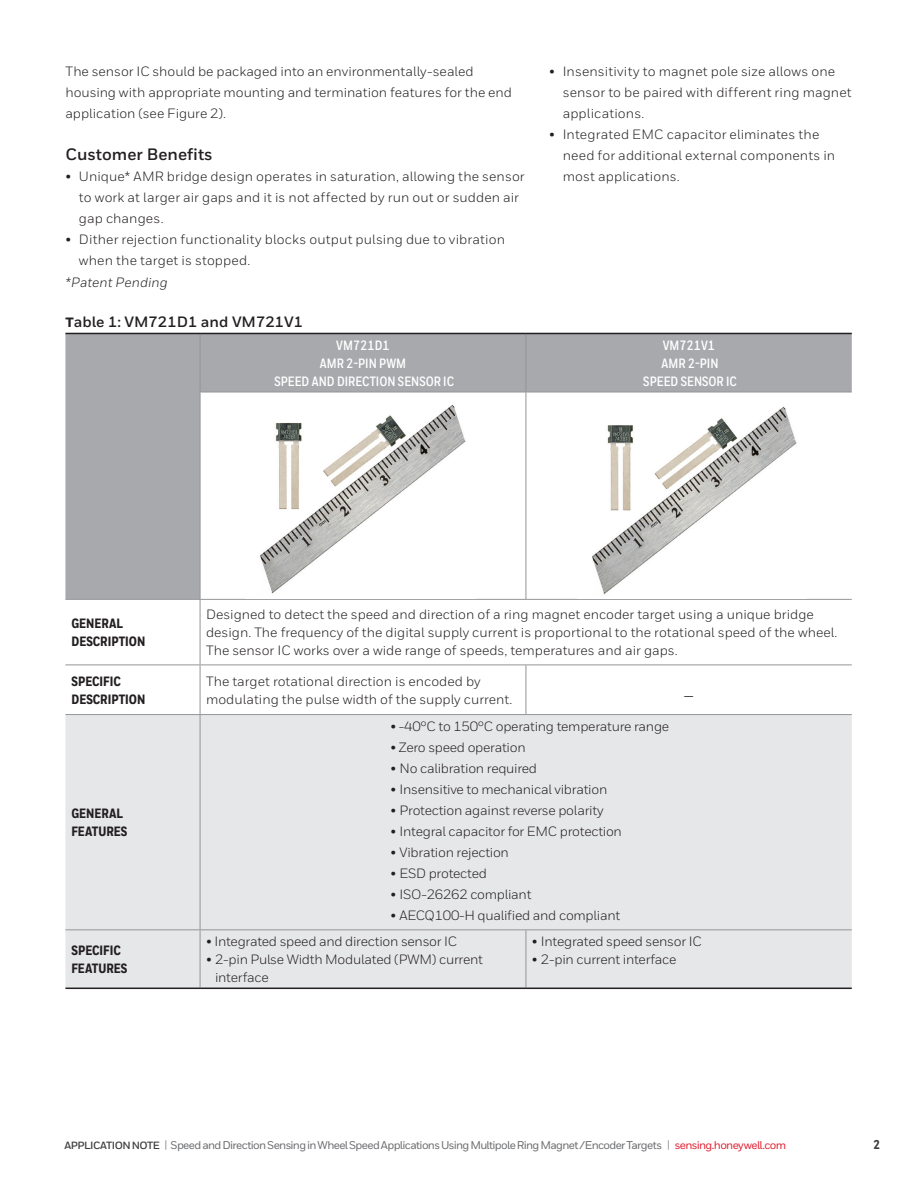
<style>
.page{position:relative;width:918px;height:1188px;background:#fff}
.page>*{position:absolute;margin:0;border:0;box-sizing:border-box;transform-origin:0 0}
.t1{font:18px "Honeywell Sans";color:#231f20}
.t2{font:700 16.5px "Honeywell Sans";color:#231f20}
.t3{font:700 15px "Honeywell Sans";color:#231f20}
.Features_copy{font:13.5px/21px "Honeywell Sans";color:#231f20}
.Features_copy-2{font:13.5px/18px "Honeywell Sans";letter-spacing:-.02em;color:#231f20}
.t4{font:700 13.5px "Honeywell Cond";color:#fff}
.t5{font:800 13.5px "Honeywell Cond";color:#231f20}
.Features_copy-3{font:italic 13.5px "Honeywell Sans";letter-spacing:.005em;color:#231f20}
.t6{font:800 12.75px "Honeywell Cond";color:#3e3e3f}
.t7{font:500 11.25px "Honeywell Sans";letter-spacing:-.06em;color:#6c6d70}
.s1{font-weight:800;font-size:13.5px}
.s2{font-weight:700;font-size:10.5px;color:#3e3e3f}
.s3{font-size:11.4px;color:#939598}
.s4{color:#e22536}
</style>
<div class="page">
<svg style="left:65px;top:334px;width:787px;height:265px;fill:#a8a9ad"></svg>
<svg style="left:65px;top:600px;width:787px;height:114px"></svg>
<div style="left:65px;top:715px;width:787px;height:273px;background:#e6e7e9"></div>
<hr style="left:200px;top:392px;width:326px;height:1px;background:#939598">
<hr style="left:526px;top:392px;width:326px;height:1px;background:#939598">
<hr style="left:200px;top:334px;width:1px;height:58px;background:#939598">
<hr style="left:526px;top:334px;width:1px;height:58px;background:#939598">
<hr style="left:200px;top:392px;width:1px;height:207px;background:#939598">
<hr style="left:526px;top:392px;width:1px;height:207px;background:#939598">
<hr style="left:65px;top:599px;width:135px;height:1px;background:#939598">
<hr style="left:200px;top:599px;width:326px;height:1px;background:#939598">
<hr style="left:200px;top:600px;width:1px;height:65px;background:#939598">
<hr style="left:526px;top:599px;width:326px;height:1px;background:#939598">
<hr style="left:65px;top:665px;width:135px;height:1px;background:#939598">
<hr style="left:200px;top:665px;width:326px;height:1px;background:#939598">
<hr style="left:200px;top:665px;width:1px;height:49px;background:#939598">
<hr style="left:526px;top:665px;width:326px;height:1px;background:#939598">
<hr style="left:526px;top:665px;width:1px;height:49px;background:#939598">
<hr style="left:65px;top:714px;width:135px;height:1px;background:#939598">
<hr style="left:200px;top:714px;width:326px;height:1px;background:#939598">
<hr style="left:200px;top:715px;width:1px;height:214px;background:#939598">
<hr style="left:526px;top:714px;width:326px;height:1px;background:#939598">
<hr style="left:65px;top:929px;width:135px;height:1px;background:#939598">
<hr style="left:200px;top:929px;width:326px;height:1px;background:#939598">
<hr style="left:200px;top:930px;width:1px;height:58px;background:#939598">
<hr style="left:526px;top:929px;width:326px;height:1px;background:#939598">
<hr style="left:526px;top:930px;width:1px;height:58px;background:#939598">
<hr style="left:65px;top:333px;width:135px;height:1px;background:#231f20">
<hr style="left:200px;top:333px;width:326px;height:1px;background:#231f20">
<hr style="left:526px;top:333px;width:326px;height:1px;background:#231f20">
<hr style="left:65px;top:988px;width:135px;height:1px;background:#231f20">
<hr style="left:200px;top:988px;width:326px;height:1px;background:#231f20">
<hr style="left:526px;top:988px;width:326px;height:1px;background:#231f20">
<img style="left:246px;top:395px;width:229px;height:203px">
<img style="left:578px;top:396px;width:229px;height:202px">
<p class="Features_copy" style="left:65px;top:61px;width:448px">The sensor IC should be packaged into an environmentally-sealed housing with appropriate mounting and termination features for the end application (see Figure 2).</p>
<p class="t2" style="left:65px;top:144px;width:149px">Customer Benefits</p>
<p class="Features_copy" style="left:79px;top:166px;width:447px;text-indent:-14px">• Unique* AMR bridge design operates in saturation, allowing the sensor to work at larger air gaps and it is not affected by run out or sudden air gap changes.</p>
<p class="Features_copy" style="left:79px;top:229px;width:428px;text-indent:-14px">• Dither rejection functionality blocks output pulsing due to vibration when the target is stopped.</p>
<p class="Features_copy-3" style="left:65px;top:274px;width:104px">*Patent Pending</p>
<p class="t3" style="left:65px;top:313px;width:239px"><span class="s1">T</span>able 1: VM721D1 and VM721V1</p>
<p class="t4" style="left:336px;top:337px;width:55px">VM721D1</p>
<p class="t4" style="left:320px;top:355px;width:88px">AMR 2-PIN PWM</p>
<p class="t4" style="left:274px;top:373px;width:181px">SPEED AND DIRECTION SENSOR IC</p>
<p class="Features_copy" style="left:563px;top:61px;width:291px;text-indent:-14px">• Insensitivity to magnet pole size allows one sensor to be paired with different ring magnet applications.</p>
<p class="Features_copy" style="left:563px;top:124px;width:274px;text-indent:-14px">• Integrated EMC capacitor eliminates the need for additional external components in most applications.</p>
<p class="t4" style="left:663px;top:337px;width:54px">VM721V1</p>
<p class="t4" style="left:662px;top:355px;width:58px">AMR 2-PIN</p>
<p class="t4" style="left:643px;top:373px;width:95px">SPEED SENSOR IC</p>
<p class="t5" style="left:71px;top:615px;width:53px">GENERAL</p>
<p class="t5" style="left:71px;top:633px;width:75px">DESCRIPTION</p>
<p class="t5" style="left:71px;top:673px;width:51px">SPECIFIC</p>
<p class="t5" style="left:71px;top:691px;width:75px">DESCRIPTION</p>
<p class="t5" style="left:71px;top:806px;width:53px">GENERAL</p>
<p class="t5" style="left:71px;top:824px;width:57px">FEATURES</p>
<p class="t5" style="left:71px;top:942px;width:51px">SPECIFIC</p>
<p class="t5" style="left:71px;top:960px;width:57px">FEATURES</p>
<p class="Features_copy" style="left:206px;top:606px;width:633px;line-height:18px">Designed to detect the speed and direction of a ring magnet encoder target using a unique bridge design. The frequency of the digital supply current is proportional to the rotational speed of the wheel.<br>The sensor IC works over a wide range of speeds, temperatures and air gaps.</p>
<p class="Features_copy" style="left:206px;top:672px;width:308px;line-height:18px">The target rotational direction is encoded by modulating the pulse width of the supply current.</p>
<p class="Features_copy-2" style="left:391px;top:717px;width:280px">• -40°C to 150°C operating temperature range</p>
<p class="Features_copy-2" style="left:391px;top:738px;width:137px">• Zero speed operation</p>
<p class="Features_copy-2" style="left:391px;top:759px;width:148px">• No calibration required</p>
<p class="Features_copy-2" style="left:391px;top:780px;width:218px">• Insensitive to mechanical vibration</p>
<p class="Features_copy-2" style="left:391px;top:801px;width:215px">• Protection against reverse polarity</p>
<p class="Features_copy-2" style="left:391px;top:822px;width:233px">• Integral capacitor for EMC protection</p>
<p class="Features_copy-2" style="left:391px;top:843px;width:120px">• Vibration rejection</p>
<p class="Features_copy-2" style="left:391px;top:864px;width:98px">• ESD protected</p>
<p class="Features_copy-2" style="left:391px;top:885px;width:142px">• ISO-26262 compliant</p>
<p class="Features_copy-2" style="left:391px;top:906px;width:231px">• AECQ100-H qualified and compliant</p>
<p class="t1" style="left:685px;top:679px;width:10px">_</p>
<p class="Features_copy-2" style="left:206px;top:933px;width:253px">• Integrated speed and direction sensor IC</p>
<p class="Features_copy-2" style="left:215px;top:951px;width:269px;text-indent:-9px">• 2-pin Pulse Width Modulated (PWM) current interface</p>
<p class="Features_copy-2" style="left:532px;top:933px;width:171px">• Integrated speed sensor IC</p>
<p class="Features_copy-2" style="left:532px;top:951px;width:146px">• 2-pin current interface</p>
<p class="t7" style="left:64px;top:1138px;width:723px"><span class="s2">APPLICATION NOTE</span> <span class="s3">|</span> Speed and Direction Sensing in Wheel Speed Applications Using Multipole Ring Magnet /Encoder Targets <span class="s3">|</span> <span class="s4">sensing.honeywell.com</span></p>
<p class="t6" style="left:874px;top:1137px;width:7px">2</p>
</div>
